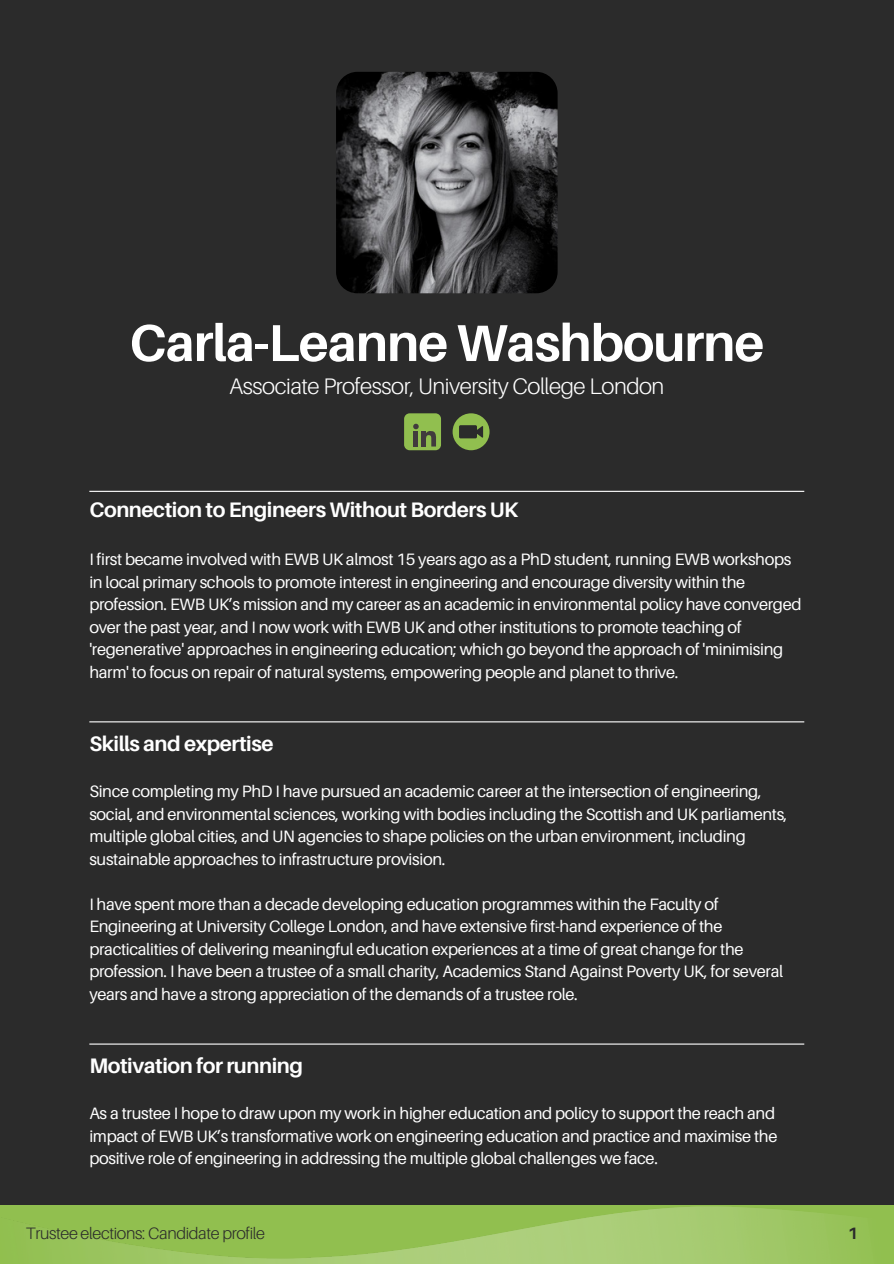
<style>
.page{position:relative;width:894px;height:1264px;background:#fff}
.page>*{position:absolute;margin:0;border:0;box-sizing:border-box;transform-origin:0 0}
.t1{font:700 51.9px "Aileron";letter-spacing:-.02em;color:#fff}
.t2{font:300 22.5px "Aileron";letter-spacing:-.02em;color:#fff}
.t3{font:700 21px "Aileron";letter-spacing:-.02em;color:#fff}
.t4{font:16.5px/22.5px "Aileron";letter-spacing:-.02em;color:#fff}
.t5{font:300 16.5px "Aileron";letter-spacing:-.02em;color:#2b2b2b}
.t6{font:700 16.5px "Aileron";color:#2b2b2b}
</style>
<div class="page">
<div style="left:0;top:0;width:893px;height:1263px;background:#2b2b2b"></div>
<img style="left:336px;top:72px;width:221px;height:221px;border-radius:21px">
<div style="left:404px;top:413px;width:37px;height:37px;background:#91bf4f;border-radius:6px"></div>
<svg style="left:413px;top:424px;width:23px;height:22px"></svg>
<svg style="left:452px;top:413px;width:37px;height:37px"></svg>
<hr style="left:89px;top:491px;width:715px;height:1px;background:#fff">
<hr style="left:89px;top:721px;width:715px;height:1px;background:#fff">
<img style="left:0;top:1206px;width:893px;height:21px">
<img style="left:0;top:1227px;width:893px;height:36px">
<hr style="left:89px;top:1043px;width:715px;height:1px;background:#fff">
<h2 class="t1" style="left:129px;top:311px;width:636px">Carla-Leanne Washbourne</h2>
<h2 class="t2" style="left:229px;top:372px;width:436px">Associate Professor, University College London</h2>
<h1 class="t3" style="left:89px;top:496px;width:430px">Connection to Engineers Without Borders UK</h1>
<h3 class="t4" style="left:89px;top:548px;width:713px">I first became involved with EWB UK almost 15 years ago as a PhD student, running EWB workshops in local primary schools to promote interest in engineering and encourage diversity within the profession. EWB UK’s mission and my career as an academic in environmental policy have converged over the past year, and I now work with EWB UK and other institutions to promote teaching of 'regenerative' approaches in engineering education; which go beyond the approach of 'minimising harm' to focus on repair of natural systems, empowering people and planet to thrive.</h3>
<p class="t3" style="left:89px;top:730px;width:186px">Skills and expertise</p>
<p class="t4" style="left:89px;top:779px;width:699px">Since completing my PhD I have pursued an academic career at the intersection of engineering, social, and environmental sciences, working with bodies including the Scottish and UK parliaments, multiple global cities, and UN agencies to shape policies on the urban environment, including sustainable approaches to infrastructure provision.</p>
<p class="t4" style="left:89px;top:892px;width:695px">I have spent more than a decade developing education programmes within the Faculty of Engineering at University College London, and have extensive first-hand experience of the practicalities of delivering meaningful education experiences at a time of great change for the profession. I have been a trustee of a small charity, Academics Stand Against Poverty UK, for several years and have a strong appreciation of the demands of a trustee role.</p>
<h2 class="t3" style="left:89px;top:1052px;width:215px">Motivation for running</h2>
<p class="t4" style="left:89px;top:1101px;width:689px">As a trustee I hope to draw upon my work in higher education and policy to support the reach and impact of EWB UK’s transformative work on engineering education and practice and maximise the positive role of engineering in addressing the multiple global challenges we face.</p>
<p class="t5" style="left:26px;top:1222px;width:241px">Trustee elections: Candidate profile</p>
<p class="t6" style="left:847px;top:1222px;width:12px">1</p>
</div>
